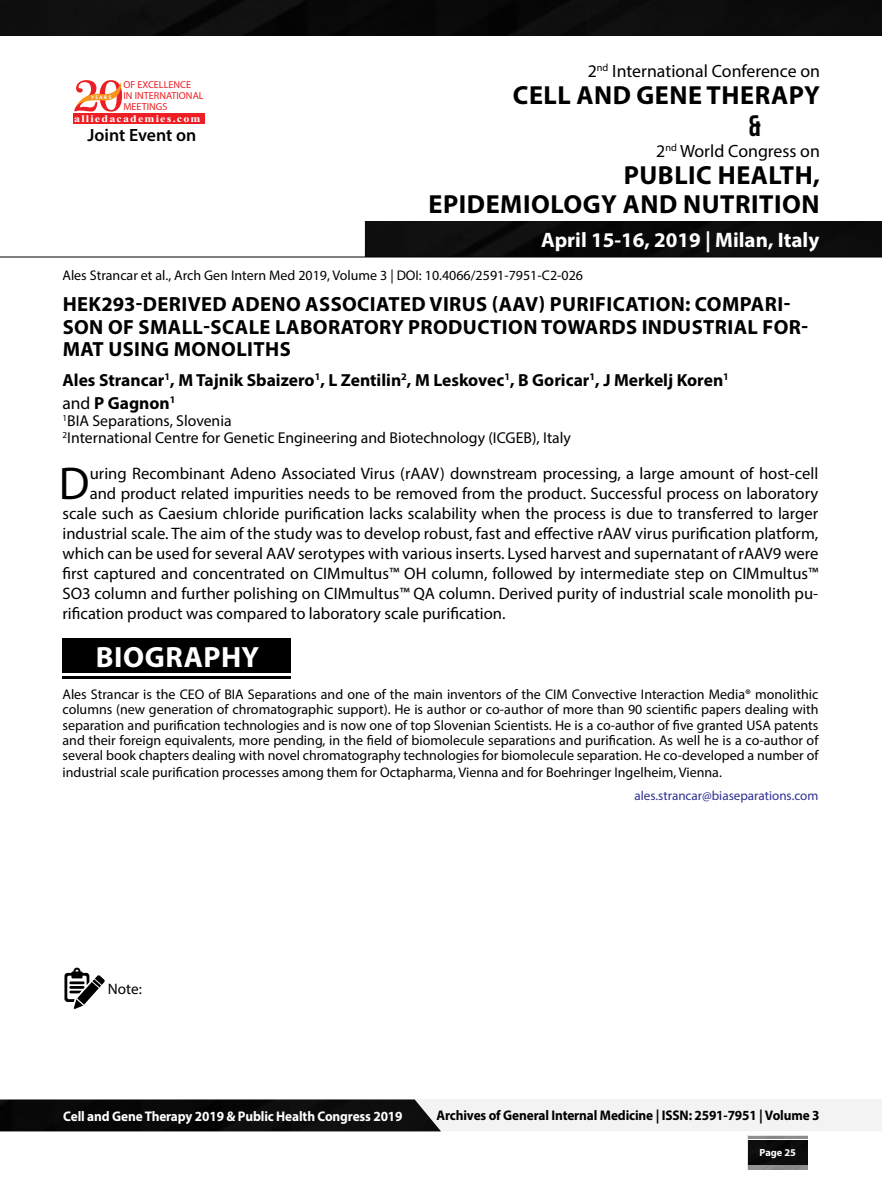
<style>
.page{position:relative;width:882px;height:1197px;background:#fff}
.page>*{position:absolute;margin:0;border:0;box-sizing:border-box;transform-origin:0 0}
.t1{font:46.2px "Myriad Pro";color:#000}
.t2{font:29.75px "Bebas Neue";color:#000}
.t3{font:700 29.4px "Myriad Pro";letter-spacing:.02em;color:#fff}
.t4{font:700 26.25px/28.9px "Myriad Pro";letter-spacing:.02em;color:#000;text-align:right}
.t5{font:700 21px "Myriad Pro";color:#fff}
.t6{font:700 20.47px/22.6px "Myriad Pro";letter-spacing:.02em;color:#000}
.t7{font:17.85px "Myriad Pro";color:#000}
.t8{font:600 17.85px "Myriad Pro";color:#000}
.t9{font:700 17.5px/22.6px "Myriad Pro";color:#000}
.t10{font:16.62px "Myriad Pro";color:#000}
.t11{font:15.75px/17.3px "Myriad Pro";color:#000}
.t12{font:15.22px "Myriad Pro";color:#000}
.t13{font:14px/15.4px "Myriad Pro";color:#000;text-align:justify}
.t14{font:700 14px "Myriad Pro";letter-spacing:-.01em;color:#000;scale:.95 1}
.t15{font:700 14px "Myriad Pro";letter-spacing:-.01em;color:#fff;scale:.95 1}
.t16{font:13.12px "Myriad Pro";color:#2e3092}
.t17{font:700 10.33px "Myriad Pro";color:#fff}
.t18{font:10.15px/10.8px "Myriad Pro";color:#ed1f24}
.t19{font:700 10.15px "Times New Roman";letter-spacing:.1em;color:#fff;scale:1.18 1}
.t20{font:5.25px "Oregon LDO Black";letter-spacing:.24em;color:#fff;scale:1.06 1}
.s1{font-weight:400}
</style>
<div class="page">
<img style="left:748px;top:1140px;width:60px;height:24px">
<hr style="left:748px;top:1136px;width:60px;height:3px;background:#000">
<svg style="left:64px;top:967px;width:41px;height:42px"></svg>
<div style="left:365px;top:222px;width:517px;height:35px;background:#0c0c0c"></div>
<hr style="left:0;top:257px;width:882px;height:1px;background:#000">
<div style="left:0;top:0;width:882px;height:35px;background:#0c0c0c"></div>
<div style="left:73px;top:113px;width:132px;height:11px;background:#ed1f24"></div>
<svg style="left:74px;top:80px;width:49px;height:32px"></svg>
<div style="left:0;top:1100px;width:441px;height:31px;background:#0a0a0a"></div>
<div style="left:62px;top:638px;width:229px;height:35px;background:#000"></div>
<hr style="left:62px;top:676px;width:229px;height:3px;background:#000">
<p class="t18" style="left:123px;top:79px;width:82px">OF EXCELLENCE<br>IN INTERNATIONAL<br>MEETINGS</p>
<p class="t19" style="left:74px;top:111px;width:109px">alliedacademies.com</p>
<p class="t20" style="left:91px;top:94px;width:21px">YEARS</p>
<p class="t8" style="left:88px;top:124px;width:110px">Joint Event on</p>
<p class="t7" style="left:588px;top:60px;width:234px">2<sup>nd</sup> International Conference on</p>
<h3 class="t4" style="left:513px;top:79px;width:308px">CELL AND GENE THERAPY</h3>
<h2 class="t2" style="left:748px;top:109px;width:14px">&amp;</h2>
<h3 class="t4" style="left:429px;top:160px;width:393px">PUBLIC HEALTH,<br>EPIDEMIOLOGY AND NUTRITION</h3>
<p class="t7" style="left:656px;top:140px;width:165px">2<sup>nd</sup> World Congress on</p>
<h3 class="t5" style="left:541px;top:226px;width:280px">April 15-16, 2019 | Milan, Italy</h3>
<p class="t13" style="left:62px;top:267px;width:522px">Ales Strancar et al., Arch Gen Intern Med 2019, Volume 3 | DOI: 10.4066/2591-7951-C2-026</p>
<h3 class="t6" style="left:63px;top:292px;width:747px">HEK293-DERIVED ADENO ASSOCIATED VIRUS (AAV) PURIFICATION: COMPARI-<br>SON OF SMALL-SCALE LABORATORY PRODUCTION TOWARDS INDUSTRIAL FOR-<br>MAT USING MONOLITHS</h3>
<p class="t9" style="left:62px;top:368px;width:668px">Ales Strancar<sup>1</sup>, M Tajnik Sbaizero<sup>1</sup>, L Zentilin<sup>2</sup>, M Leskovec<sup>1</sup>, B Goricar<sup>1</sup>, J Merkelj Koren<sup>1 </sup><span class="s1">and</span> P Gagnon<sup>1</sup></p>
<p class="t11" style="left:62px;top:412px;width:510px"><sup>1</sup>BIA Separations, Slovenia<br><sup>2</sup>International Centre for Genetic Engineering and Biotechnology (ICGEB), Italy</p>
<h1 class="t1" style="left:59px;top:455px;width:32px">D</h1>
<p class="t10" style="left:90px;top:463px;width:730px">uring Recombinant Adeno Associated Virus (rAAV) downstream processing, a large amount of host-cell</p>
<p class="t10" style="left:90px;top:483px;width:730px">and product related impurities needs to be removed from the product. Successful process on laboratory</p>
<p class="t10" style="left:62px;top:503px;width:757px">scale such as Caesium chloride purification lacks scalability when the process is due to transferred to larger</p>
<p class="t10" style="left:62px;top:523px;width:757px">industrial scale. The aim of the study was to develop robust, fast and effective rAAV virus purification platform,</p>
<p class="t10" style="left:62px;top:543px;width:757px">which can be used for several AAV serotypes with various inserts. Lysed harvest and supernatant of rAAV9 were</p>
<p class="t10" style="left:62px;top:563px;width:757px">first captured and concentrated on CIMmultus™ OH column, followed by intermediate step on CIMmultus™</p>
<p class="t10" style="left:62px;top:583px;width:757px">SO3 column and further polishing on CIMmultus™ QA column. Derived purity of industrial scale monolith pu-</p>
<p class="t10" style="left:62px;top:603px;width:445px">rification product was compared to laboratory scale purification.</p>
<h3 class="t3" style="left:96px;top:638px;width:165px">BIOGRAPHY</h3>
<p class="t13" style="left:62px;top:686px;width:757px">Ales Strancar is the CEO of BIA Separations and one of the main inventors of the CIM Convective Interaction Media® monolithic columns (new generation of chromatographic support). He is author or co-author of more than 90 scientific papers dealing with separation and purification technologies and is now one of top Slovenian Scientists. He is a co-author of five granted USA patents and their foreign equivalents, more pending, in the field of biomolecule separations and purification. As well he is a co-author of several book chapters dealing with novel chromatography technologies for biomolecule separation. He co-developed a number of</p>
<p class="t13" style="left:62px;top:765px;width:661px">industrial scale purification processes among them for Octapharma, Vienna and for Boehringer Ingelheim, Vienna.</p>
<p class="t16" style="left:634px;top:788px;width:185px">ales.strancar@biaseparations.com</p>
<p class="t12" style="left:108px;top:979px;width:35px">Note:</p>
<p class="t15" style="left:63px;top:1107px;width:359px">Cell and Gene Therapy 2019 &amp; Public Health Congress 2019</p>
<p class="t14" style="left:437px;top:1106px;width:405px">Archives of General Internal Medicine | ISSN: 2591-7951 | Volume 3</p>
<p class="t17" style="left:760px;top:1146px;width:38px">Page 25</p>
</div>
